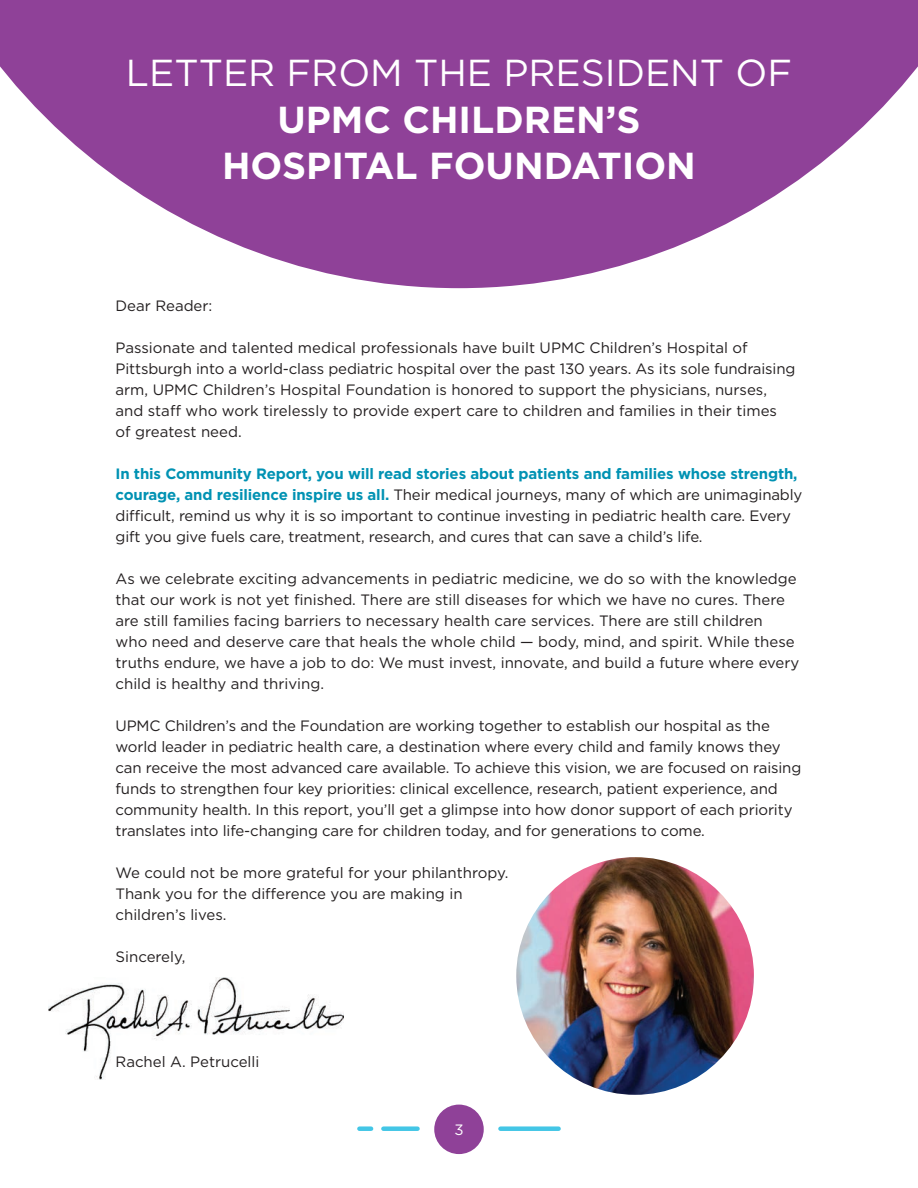
<style>
.page{position:relative;width:918px;height:1188px;background:#fff}
.page>*{position:absolute;margin:0;border:0;box-sizing:border-box;transform-origin:0 0}
.t1{font:700 37.5px/46.5px "Gotham";color:#fff;text-align:center}
.t2{font:37.5px "Gotham";color:#fff}
.t3{font:15px/21px "Gotham";letter-spacing:-.01em;color:#231f20}
.t4{font:15px "Gotham";color:#fff}
.s1{font-weight:700;color:#0092b3}
</style>
<div class="page">
<img style="left:48px;top:977px;width:296px;height:103px">
<svg style="left:0;top:0;width:918px;height:288px;fill:#8f4198"></svg>
<div style="left:434px;top:1105px;width:50px;height:49px;background:#8f4198;border-radius:50%"></div>
<div style="left:500px;top:1126px;width:59px;height:5px;background:#43c6e6"></div>
<div style="left:359px;top:1126px;width:12px;height:5px;background:#43c6e6"></div>
<div style="left:383px;top:1126px;width:35px;height:5px;background:#43c6e6"></div>
<img style="left:516px;top:857px;width:238px;height:238px;border-radius:119px">
<h1 class="t2" style="left:126px;top:49px;width:668px">LETTER FROM THE PRESIDENT OF</h1>
<h1 class="t1" style="left:222px;top:96px;width:475px">UPMC CHILDREN’S<br>HOSPITAL FOUNDATION</h1>
<p class="t3" style="left:116px;top:295px;width:98px">Dear Reader:</p>
<p class="t3" style="left:116px;top:337px;width:681px">Passionate and talented medical professionals have built UPMC Children’s Hospital of Pittsburgh into a world-class pediatric hospital over the past 130 years. As its sole fundraising arm, UPMC Children’s Hospital Foundation is honored to support the physicians, nurses, and staff who work tirelessly to provide expert care to children and families in their times of greatest need.</p>
<p class="t3" style="left:116px;top:463px;width:688px"><span class="s1">In this Community Report, you will read stories about patients and families whose strength, courage, and resilience inspire us all.</span> Their medical journeys, many of which are unimaginably difficult, remind us why it is so important to continue investing in pediatric health care. Every gift you give fuels care, treatment, research, and cures that can save a child’s life.</p>
<p class="t3" style="left:116px;top:568px;width:685px">As we celebrate exciting advancements in pediatric medicine, we do so with the knowledge that our work is not yet finished. There are still diseases for which we have no cures. There are still families facing barriers to necessary health care services. There are still children<br>who need and deserve care that heals the whole child — body, mind, and spirit. While these truths endure, we have a job to do: We must invest, innovate, and build a future where every child is healthy and thriving.</p>
<p class="t3" style="left:116px;top:715px;width:687px">UPMC Children’s and the Foundation are working together to establish our hospital as the world leader in pediatric health care, a destination where every child and family knows they can receive the most advanced care available. To achieve this vision, we are focused on raising funds to strengthen four key priorities: clinical excellence, research, patient experience, and community health. In this report, you’ll get a glimpse into how donor support of each priority translates into life-changing care for children today, and for generations to come.</p>
<p class="t3" style="left:116px;top:862px;width:394px">We could not be more grateful for your philanthropy.<br>Thank you for the difference you are making in children’s lives.</p>
<p class="t3" style="left:116px;top:946px;width:71px">Sincerely,</p>
<p class="t3" style="left:116px;top:1051px;width:145px">Rachel A. Petrucelli</p>
<p class="t4" style="left:454px;top:1120px;width:11px">3</p>
</div>
